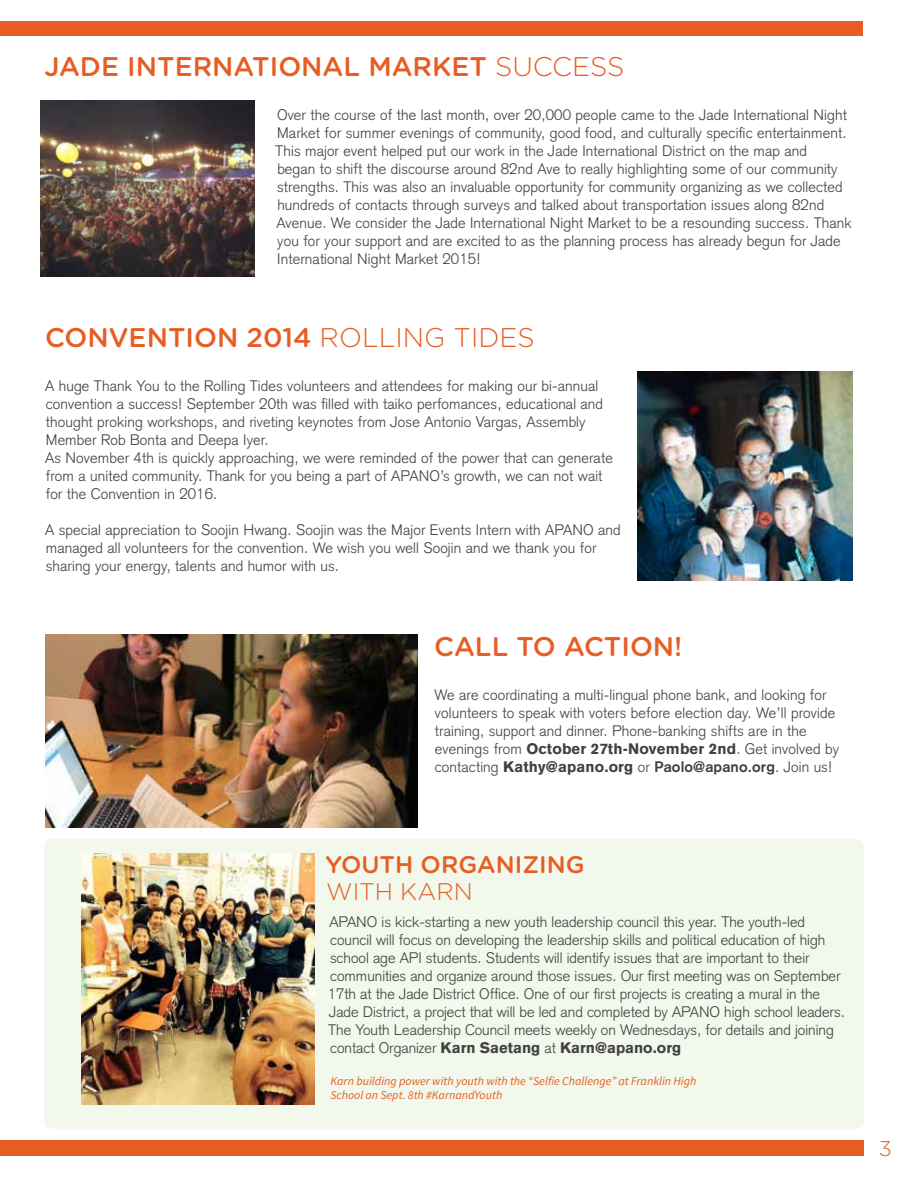
<style>
.page{position:relative;width:918px;height:1188px;background:#fff}
.page>*{position:absolute;margin:0;border:0;box-sizing:border-box;transform-origin:0 0}
.t1{font:500 27px "Gotham Rounded";color:#e75d24}
.t2{font:500 24px "Gotham Rounded";color:#e75d24}
.t3{font:300 24px "Gotham Rounded";color:#e75d24}
.t4{font:300 21.3px "Gotham Rounded";color:#e75d24}
.t5{font:300 15px/18px "Akzidenz Grotesk";letter-spacing:.01em;color:#414042}
.t6{font:italic 12px/14.4px "Source Sans Pro";color:#e75d24}
.s1{font-weight:300}
.s2{font-weight:900}
.s3{font-weight:700}
</style>
<div class="page">
<div style="left:0;top:1141px;width:864px;height:15px;background:#e75d24"></div>
<div style="left:0;top:1140px;width:864px;height:15px;background:#e75d24"></div>
<div style="left:44px;top:839px;width:820px;height:290px;background:#f2f8eb;border-radius:7px"></div>
<div style="left:0;top:22px;width:862px;height:14px;background:#e75d24"></div>
<img style="left:45px;top:634px;width:372px;height:193px">
<img style="left:82px;top:853px;width:232px;height:251px">
<img style="left:41px;top:101px;width:214px;height:176px">
<img style="left:638px;top:372px;width:214px;height:208px">
<h1 class="t1" style="left:44px;top:47px;width:582px">JADE INTERNATIONAL MARKET <span class="s1">SUCCESS</span></h1>
<p class="t5" style="left:275px;top:105px;width:578px">Over the course of the last month, over 20,000 people came to the Jade International Night Market for summer evenings of community, good food, and culturally specific entertainment.<br>This major event helped put our work in the Jade International District on the map and<br>began to shift the discourse around 82nd Ave to really highlighting some of our community strengths. This was also an invaluable opportunity for community organizing as we collected hundreds of contacts through surveys and talked about transportation issues along 82nd Avenue. We consider the Jade International Night Market to be a resounding success. Thank you for your support and are excited to as the planning process has already begun for Jade International Night Market 2015!</p>
<h1 class="t1" style="left:45px;top:318px;width:491px">CONVENTION 2014 <span class="s1">ROLLING TIDES</span></h1>
<p class="t5" style="left:45px;top:377px;width:569px">A huge Thank You to the Rolling Tides volunteers and attendees for making our bi-annual convention a success! September 20th was filled with taiko perfomances, educational and thought proking workshops, and riveting keynotes from Jose Antonio Vargas, Assembly Member Rob Bonta and Deepa Iyer.<br>As November 4th is quickly approaching, we were reminded of the power that can generate from a united community. Thank for you being a part of APANO’s growth, we can not wait for the Convention in 2016.</p>
<p class="t5" style="left:45px;top:521px;width:577px">A special appreciation to Soojin Hwang. Soojin was the Major Events Intern with APANO and managed all volunteers for the convention. We wish you well Soojin and we thank you for sharing your energy, talents and humor with us.</p>
<h1 class="t1" style="left:434px;top:627px;width:250px">CALL TO ACTION!</h1>
<p class="t5" style="left:434px;top:686px;width:406px">We are coordinating a multi-lingual phone bank, and looking for volunteers to speak with voters before election day. We’ll provide training, support and dinner. Phone-banking shifts are in the evenings from <span class="s2">October 27th-November 2nd</span>. Get involved by contacting <span class="s2">Kathy@apano.org</span> or <span class="s3">Paolo@apano.org</span>. Join us!</p>
<h2 class="t2" style="left:325px;top:847px;width:261px">YOUTH ORGANIZING</h2>
<h2 class="t3" style="left:326px;top:876px;width:148px">WITH KARN</h2>
<p class="t5" style="left:328px;top:913px;width:519px">APANO is kick-starting a new youth leadership council this year. The youth-led council will focus on developing the leadership skills and political education of high school age API students. Students will identify issues that are important to their communities and organize around those issues. Our first meeting was on September 17th at the Jade District Office. One of our first projects is creating a mural in the Jade District, a project that will be led and completed by APANO high school leaders.<br>The Youth Leadership Council meets weekly on Wednesdays, for details and joining contact Organizer <span class="s2">Karn Saetang</span> at <span class="s2">Karn@apano.org</span></p>
<p class="t6" style="left:330px;top:1074px;width:367px">Karn building power with youth with the “Selfie Challenge” at Franklin High<br>School on Sept. 8th #KarnandYouth</p>
<h3 class="t4" style="left:879px;top:1134px;width:14px">3</h3>
</div>
